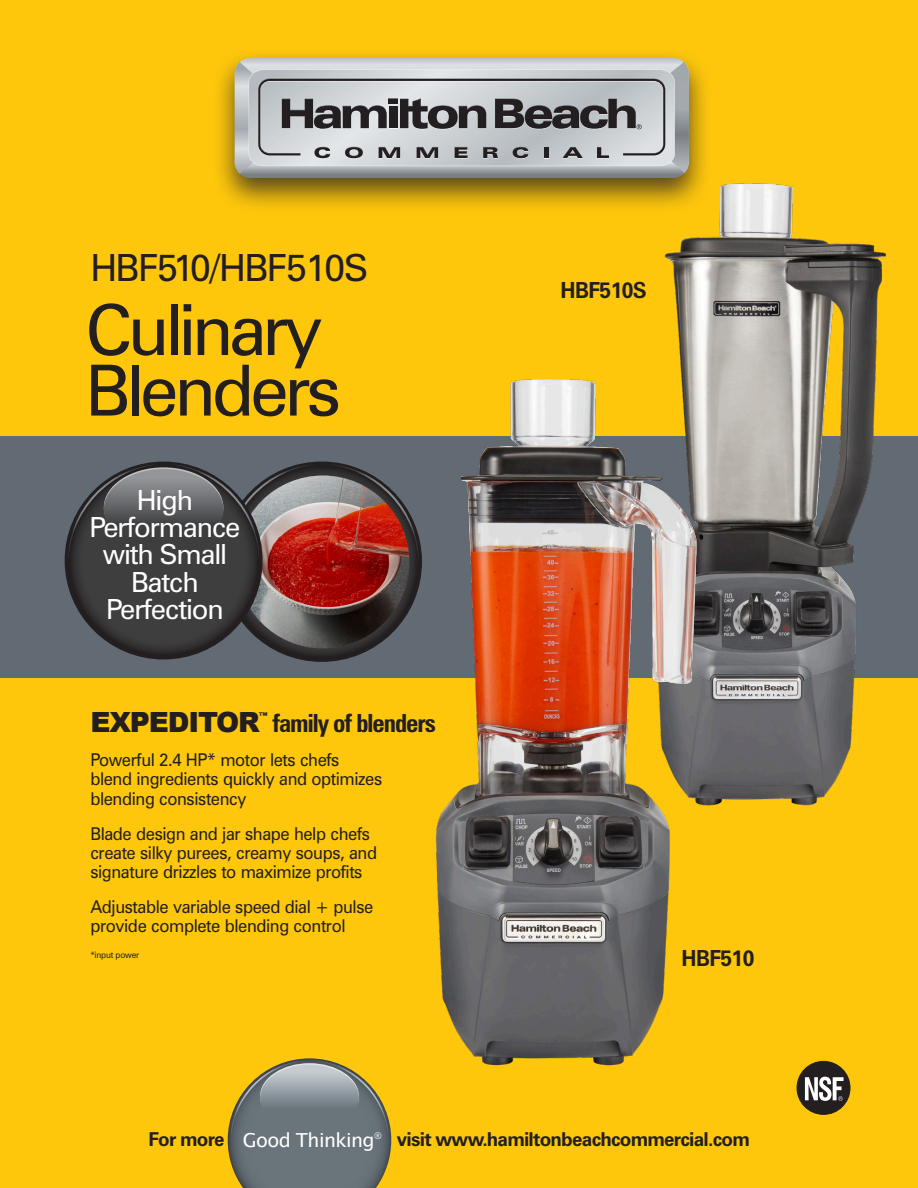
<style>
.page{position:relative;width:918px;height:1188px;background:#fec70c}
.page>*{position:absolute;margin:0;border:0;box-sizing:border-box;transform-origin:0 0}
.t1{font:70.65px "Zurich BT";letter-spacing:-.06em;color:#231f20}
.t2{font:37.5px "Zurich BT";letter-spacing:-.04em;color:#231f20}
.t3{font:900 27.9px "Arial";letter-spacing:-.04em;color:#231f20}
.t4{font:27.75px/27.2px "Zurich BT";letter-spacing:-.04em;color:#fff;text-align:center}
.t5{font:700 condensed 25.05px "Zurich BT";letter-spacing:-.04em;color:#231f20}
.t6{font:700 22.2px "Zurich BT";letter-spacing:-.025em;color:#231f20;scale:.95 1}
.t7{font:19.35px "Lucida Grande";letter-spacing:-.03em;color:#fff}
.t8{font:700 19.2px "Zurich BT";letter-spacing:-.04em;color:#231f20}
.t9{font:17.7px/19.2px "Zurich BT";letter-spacing:-.025em;color:#231f20;scale:.95 1}
.t10{font:900 9.3px "Arial";color:#231f20}
.t11{font:8.85px "Zurich BT";letter-spacing:-.025em;color:#231f20;scale:.95 1}
</style>
<div class="page">
<div style="left:0;top:436px;width:918px;height:242px;background:#626b74"></div>
<svg style="left:228px;top:1058px;width:163px;height:130px"></svg>
<div style="left:212px;top:48px;width:500px;height:165px;background:#231f20;opacity:.75"></div>
<svg style="left:235px;top:58px;width:454px;height:120px;background:#a2a5a4"></svg>
<svg style="left:235px;top:62px;width:454px;height:112px;background:#adb0b3"></svg>
<div style="left:797px;top:1061px;width:53px;height:53px;background:#231f20;border-radius:50%"></div>
<div style="left:797px;top:1061px;width:53px;height:54px;border:1px solid #231f20;border-radius:50%"></div>
<svg style="left:805px;top:1077px;width:39px;height:24px"></svg>
<svg style="left:222px;top:462px;width:200px;height:200px;background:#2c292a"></svg>
<svg style="left:327px;top:464px;width:92px;height:98px"></svg>
<img style="left:236px;top:476px;width:173px;height:172px;border-radius:86px">
<svg style="left:65px;top:462px;width:198px;height:197px;background:#393839"></svg>
<svg style="left:68px;top:464px;width:249px;height:98px"></svg>
<img style="left:629px;top:166px;width:257px;height:640px">
<img style="left:420px;top:369px;width:283px;height:697px">
<p class="t2" style="left:90px;top:245px;width:280px">HBF510/HBF510S</p>
<p class="t1" style="left:85px;top:287px;width:239px">Culinary</p>
<p class="t1" style="left:85px;top:348px;width:258px">Blenders</p>
<p class="t4" style="left:137px;top:486px;width:58px">High</p>
<p class="t4" style="left:89px;top:514px;width:153px">Performance with Small</p>
<p class="t4" style="left:131px;top:568px;width:69px">Batch</p>
<p class="t4" style="left:106px;top:595px;width:119px">Perfection</p>
<p class="t3" style="left:90px;top:702px;width:171px">EXPEDITOR</p>
<p class="t10" style="left:259px;top:709px;width:10px">™</p>
<p class="t5" style="left:273px;top:708px;width:165px">family of blenders</p>
<p class="t9" style="left:90px;top:750px;width:309px">Powerful 2.4 HP* motor lets chefs blend ingredients quickly and optimizes blending consistency</p>
<p class="t9" style="left:90px;top:824px;width:303px">Blade design and jar shape help chefs create silky purees, creamy soups, and signature drizzles to maximize profits</p>
<p class="t9" style="left:90px;top:897px;width:300px">Adjustable variable speed dial + pulse provide complete blending control</p>
<p class="t11" style="left:90px;top:949px;width:53px">*input power</p>
<p class="t6" style="left:561px;top:277px;width:92px">HBF510S</p>
<p class="t6" style="left:681px;top:945px;width:78px">HBF510</p>
<p class="t7" style="left:243px;top:1129px;width:140px">Good Thinking<sup>®</sup></p>
<p class="t8" style="left:148px;top:1128px;width:78px">For more</p>
<p class="t8" style="left:397px;top:1128px;width:355px">visit www.hamiltonbeachcommercial.com</p>
</div>
